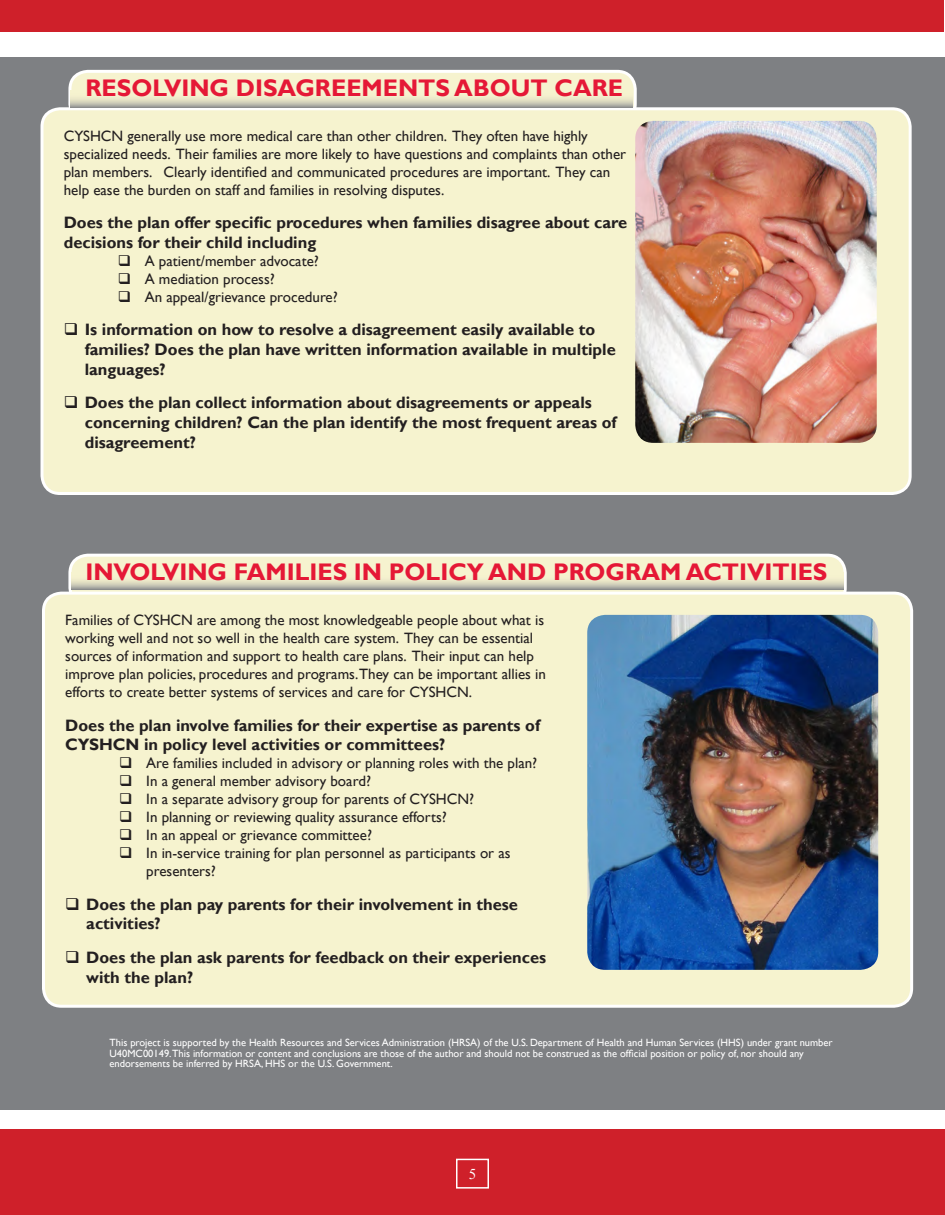
<style>
.page{position:relative;width:945px;height:1215px;background:#fff}
.page>*{position:absolute;margin:0;border:0;box-sizing:border-box;transform-origin:0 0}
.t1{font:700 24px "Gill Sans";color:#e51836}
.t2{font:700 16.5px/19.8px "Gill Sans";color:#231f20}
.t3{font:15px/18px "Gill Sans";color:#231f20}
.t4{font:15px "Times New Roman";color:#fff}
.t5{font:10.5px/10.5px "Gill Sans";color:#fff}
</style>
<div class="page">
<div style="left:0;top:58px;width:26px;height:1052px;background:#7e8083"></div>
<div style="left:0;top:1129px;width:27px;height:86px;background:#cf202a"></div>
<div style="left:2px;top:1129px;width:943px;height:86px;background:#cf202a"></div>
<div style="left:0;top:0;width:944px;height:32px;background:#cf202a"></div>
<div style="left:2px;top:58px;width:943px;height:1052px;background:#7e8083"></div>
<div style="left:456px;top:1159px;width:33px;height:30px;border:2px solid #fff"></div>
<div style="left:70px;top:71px;width:565px;height:51px;background:#f6f3cf;border-radius:18px"></div>
<div style="left:68px;top:70px;width:569px;height:53px;border:3px solid #fff;border-radius:18px"></div>
<div style="left:42px;top:109px;width:868px;height:384px;background:#f6f3cf;border-radius:18px"></div>
<div style="left:40px;top:107px;width:872px;height:388px;border:3px solid #fff;border-radius:18px"></div>
<img style="left:635px;top:121px;width:242px;height:322px">
<svg style="left:71px;top:91px;width:562px;height:17px"></svg>
<div style="left:70px;top:555px;width:775px;height:51px;background:#f6f3cf;border-radius:18px"></div>
<div style="left:68px;top:554px;width:779px;height:53px;border:3px solid #fff;border-radius:18px"></div>
<svg style="left:71px;top:573px;width:772px;height:17px"></svg>
<div style="left:43px;top:593px;width:869px;height:413px;background:#f6f3cf;border-radius:18px"></div>
<div style="left:42px;top:592px;width:871px;height:416px;border:3px solid #fff;border-radius:18px"></div>
<img style="left:587px;top:615px;width:291px;height:355px">
<h1 class="t1" style="left:85px;top:72px;width:539px">Resolving Disagreements about Care</h1>
<p class="t3" style="left:64px;top:127px;width:564px">CYSHCN generally use more medical care than other children. They often have highly specialized needs. Their families are more likely to have questions and complaints than other plan members. Clearly identified and communicated procedures are important. They can help ease the burden on staff and families in resolving disputes.</p>
<p class="t2" style="left:64px;top:213px;width:565px">Does the plan offer specific procedures when families disagree about care decisions for their child including</p>
<p class="t3" style="left:145px;top:252px;width:195px">A patient/member advocate?<br>A mediation process?<br>An appeal/grievance procedure?</p>
<p class="t2" style="left:85px;top:320px;width:533px">I s information on how to resolve a disagreement easily available to families? Does the plan have written information available in multiple languages?</p>
<p class="t2" style="left:85px;top:393px;width:533px">Does the plan collect information about disagreements or appeals concerning children? Can the plan identify the most frequent areas of disagreement?</p>
<h1 class="t1" style="left:85px;top:555px;width:744px">I nvolving Families in Policy and Program Activities</h1>
<p class="t3" style="left:65px;top:611px;width:482px">Families of CYSHCN are among the most knowledgeable people about what is working well and not so well in the health care system. They can be essential sources of information and support to health care plans. Their input can help improve plan policies, procedures and programs.They can be important allies in efforts to create better systems of services and care for CYSHCN.</p>
<p class="t2" style="left:65px;top:715px;width:476px">Does the plan involve families for their expertise as parents of<br>CYSH CN in policy level activities or committees?</p>
<p class="t3" style="left:146px;top:754px;width:392px">Are families included in advisory or planning roles with the plan?<br>In a general member advisory board?<br>In a separate advisory group for parents of CYSHCN?<br>In planning or reviewing quality assurance efforts?<br>In an appeal or grievance committee?<br>In in-service training for plan personnel as participants or as presenters?</p>
<p class="t2" style="left:86px;top:894px;width:433px">Does the plan pay parents for their involvement in these activities?</p>
<p class="t2" style="left:86px;top:947px;width:462px">Does the plan ask parents for feedback on their experiences with the plan?</p>
<p class="t5" style="left:110px;top:1037px;width:725px">This project is supported by the Health Resources and Services Administration (HRSA) of the U.S. Department of Health and Human Services (HHS) under grant number<br>U40MC00149.This information or content and conclusions are those of the author and should not be construed as the official position or policy of, nor should any endorsements be inferred by HRSA, HHS or the U.S. Government.</p>
<p class="t4" style="left:469px;top:1164px;width:9px">5</p>
</div>
